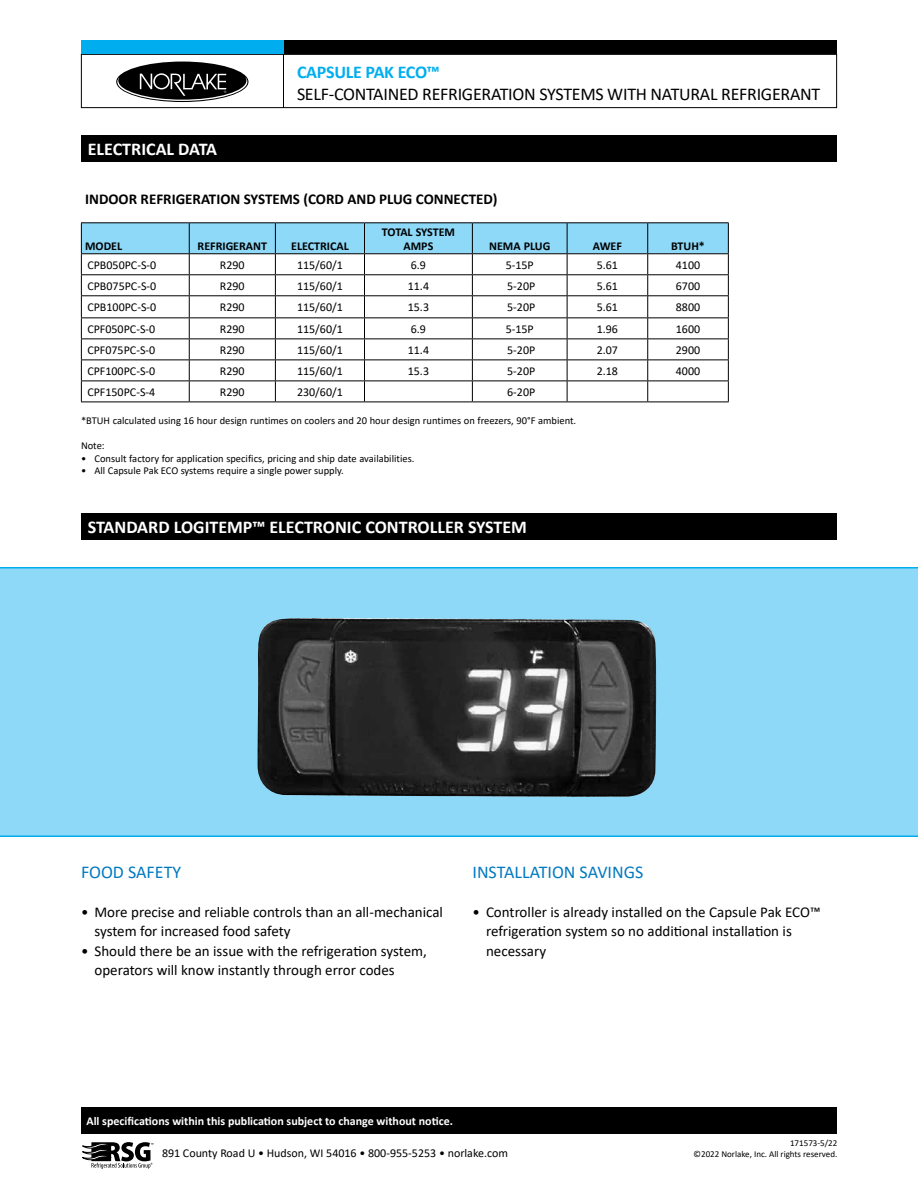
<style>
.page{position:relative;width:918px;height:1188px;background:#fff}
.page>*{position:absolute;margin:0;border:0;box-sizing:border-box;transform-origin:0 0}
.t1{font:700 18px "Calibri";color:#fff}
.t2{font:18px "Calibri";letter-spacing:-.015em;color:#000}
.t3{font:18px "Calibri";color:#0079c1}
.t4{font:700 18px "Calibri";letter-spacing:-.015em;color:#00aeef}
.t5{font:15px/19.5px "Calibri";color:#000}
.t6{font:700 15px "Calibri";color:#000}
.t7{font:12px "Calibri";color:#000}
.t8{font:700 12px "Calibri";color:#fff}
.t9{font:700 12px/14.4px "Calibri";color:#000;text-align:center}
.t10{font:10.5px "Calibri";color:#000}
.t11{font:9px/10.8px "Calibri";color:#000;text-align:right}
</style>
<div class="page">
<svg style="left:82px;top:1142px;width:72px;height:27px"></svg>
<div style="left:81px;top:54px;width:756px;height:54px;border:1px solid #000"></div>
<hr style="left:283px;top:54px;width:1px;height:54px;background:#000">
<div style="left:81px;top:40px;width:756px;height:14px;background:#000"></div>
<div style="left:81px;top:40px;width:203px;height:14px;background:#00aeef"></div>
<div style="left:116px;top:62px;width:132px;height:40px;background:#000;border-radius:50%"></div>
<svg style="left:117px;top:73px;width:130px;height:28px"></svg>
<div style="left:81px;top:1107px;width:756px;height:27px;background:#000"></div>
<div style="left:81px;top:135px;width:756px;height:27px;background:#000"></div>
<svg style="left:81px;top:223px;width:648px;height:179px"></svg>
<hr style="left:189px;top:402px;width:86px;height:1px;background:#000">
<hr style="left:275px;top:402px;width:90px;height:1px;background:#000">
<hr style="left:81px;top:381px;width:108px;height:1px;background:#000">
<hr style="left:364px;top:381px;width:108px;height:1px;background:#000">
<hr style="left:472px;top:381px;width:95px;height:1px;background:#000">
<hr style="left:567px;top:381px;width:81px;height:1px;background:#000">
<hr style="left:648px;top:381px;width:81px;height:1px;background:#000">
<hr style="left:81px;top:402px;width:108px;height:1px;background:#000">
<hr style="left:364px;top:402px;width:108px;height:1px;background:#000">
<hr style="left:472px;top:402px;width:95px;height:1px;background:#000">
<hr style="left:567px;top:402px;width:81px;height:1px;background:#000">
<hr style="left:648px;top:402px;width:81px;height:1px;background:#000">
<hr style="left:81px;top:222px;width:108px;height:1px;background:#000">
<hr style="left:189px;top:222px;width:86px;height:1px;background:#000">
<hr style="left:275px;top:222px;width:90px;height:1px;background:#000">
<hr style="left:364px;top:222px;width:108px;height:1px;background:#000">
<hr style="left:472px;top:222px;width:95px;height:1px;background:#000">
<hr style="left:567px;top:222px;width:81px;height:1px;background:#000">
<hr style="left:648px;top:222px;width:81px;height:1px;background:#000">
<div style="left:0;top:567px;width:918px;height:270px;background:#8ed8f8"></div>
<div style="left:81px;top:513px;width:756px;height:27px;background:#000"></div>
<img style="left:257px;top:618px;width:403px;height:179px">
<h1 class="t4" style="left:297px;top:59px;width:144px">CAPSULE PAK ECO™</h1>
<h1 class="t2" style="left:297px;top:81px;width:525px">SELF-CONTAINED REFRIGERATION SYSTEMS WITH NATURAL REFRIGERANT</h1>
<h1 class="t1" style="left:88px;top:137px;width:131px">ELECTRICAL DATA</h1>
<p class="t6" style="left:85px;top:188px;width:414px">INDOOR REFRIGERATION SYSTEMS (CORD AND PLUG CONNECTED)</p>
<p class="t9" style="left:85px;top:239px;width:39px">MODEL</p>
<p class="t9" style="left:198px;top:239px;width:71px">REFRIGERANT</p>
<p class="t9" style="left:291px;top:239px;width:59px">ELECTRICAL</p>
<p class="t9" style="left:382px;top:224px;width:75px">TOTAL SYSTEM<br>AMPS</p>
<p class="t9" style="left:489px;top:239px;width:63px">NEMA PLUG</p>
<p class="t9" style="left:593px;top:239px;width:31px">AWEF</p>
<p class="t9" style="left:671px;top:239px;width:35px">BTUH*</p>
<p class="t7" style="left:87px;top:256px;width:70px">CPB050PC-S-0</p>
<p class="t7" style="left:220px;top:256px;width:26px">R290</p>
<p class="t7" style="left:297px;top:256px;width:47px">115/60/1</p>
<p class="t7" style="left:411px;top:256px;width:17px">6.9</p>
<p class="t7" style="left:506px;top:256px;width:30px">5-15P</p>
<p class="t7" style="left:597px;top:256px;width:23px">5.61</p>
<p class="t7" style="left:676px;top:256px;width:26px">4100</p>
<p class="t7" style="left:87px;top:277px;width:70px">CPB075PC-S-0</p>
<p class="t7" style="left:220px;top:277px;width:26px">R290</p>
<p class="t7" style="left:297px;top:277px;width:47px">115/60/1</p>
<p class="t7" style="left:408px;top:277px;width:23px">11.4</p>
<p class="t7" style="left:507px;top:277px;width:30px">5-20P</p>
<p class="t7" style="left:597px;top:277px;width:23px">5.61</p>
<p class="t7" style="left:676px;top:277px;width:26px">6700</p>
<p class="t7" style="left:87px;top:299px;width:70px">CPB100PC-S-0</p>
<p class="t7" style="left:220px;top:299px;width:26px">R290</p>
<p class="t7" style="left:297px;top:299px;width:47px">115/60/1</p>
<p class="t7" style="left:408px;top:299px;width:23px">15.3</p>
<p class="t7" style="left:507px;top:299px;width:30px">5-20P</p>
<p class="t7" style="left:597px;top:299px;width:23px">5.61</p>
<p class="t7" style="left:676px;top:299px;width:26px">8800</p>
<p class="t7" style="left:87px;top:321px;width:69px">CPF050PC-S-0</p>
<p class="t7" style="left:220px;top:321px;width:26px">R290</p>
<p class="t7" style="left:297px;top:321px;width:47px">115/60/1</p>
<p class="t7" style="left:411px;top:321px;width:17px">6.9</p>
<p class="t7" style="left:506px;top:321px;width:30px">5-15P</p>
<p class="t7" style="left:597px;top:321px;width:23px">1.96</p>
<p class="t7" style="left:676px;top:321px;width:26px">1600</p>
<p class="t7" style="left:87px;top:342px;width:69px">CPF075PC-S-0</p>
<p class="t7" style="left:220px;top:342px;width:26px">R290</p>
<p class="t7" style="left:297px;top:342px;width:47px">115/60/1</p>
<p class="t7" style="left:408px;top:342px;width:23px">11.4</p>
<p class="t7" style="left:507px;top:342px;width:30px">5-20P</p>
<p class="t7" style="left:597px;top:342px;width:23px">2.07</p>
<p class="t7" style="left:676px;top:342px;width:26px">2900</p>
<p class="t7" style="left:87px;top:363px;width:69px">CPF100PC-S-0</p>
<p class="t7" style="left:220px;top:363px;width:26px">R290</p>
<p class="t7" style="left:297px;top:363px;width:47px">115/60/1</p>
<p class="t7" style="left:408px;top:363px;width:23px">15.3</p>
<p class="t7" style="left:507px;top:363px;width:30px">5-20P</p>
<p class="t7" style="left:597px;top:363px;width:23px">2.18</p>
<p class="t7" style="left:676px;top:363px;width:26px">4000</p>
<p class="t7" style="left:87px;top:384px;width:69px">CPF150PC-S-4</p>
<p class="t7" style="left:220px;top:384px;width:26px">R290</p>
<p class="t7" style="left:297px;top:384px;width:47px">230/60/1</p>
<p class="t7" style="left:507px;top:384px;width:30px">6-20P</p>
<p class="t10" style="left:81px;top:413px;width:497px">*BTUH calculated using 16 hour design runtimes on coolers and 20 hour design runtimes on freezers, 90°F ambient.</p>
<p class="t10" style="left:81px;top:438px;width:25px">Note:</p>
<p class="t10" style="left:81px;top:451px;width:335px">• Consult factory for application specifics, pricing and ship date availabilities.</p>
<p class="t10" style="left:81px;top:464px;width:264px">• All Capsule Pak ECO systems require a single power supply.</p>
<h1 class="t1" style="left:88px;top:515px;width:441px">STANDARD LOGITEMP™ ELECTRONIC CONTROLLER SYSTEM</h1>
<h1 class="t3" style="left:81px;top:859px;width:102px">FOOD SAFETY</h1>
<p class="t5" style="left:94px;top:901px;width:350px;text-indent:-14px">• More precise and reliable controls than an all-mechanical system for increased food safety</p>
<p class="t5" style="left:94px;top:940px;width:334px;text-indent:-14px">• Should there be an issue with the refrigeration system, operators will know instantly through error codes</p>
<h1 class="t3" style="left:472px;top:859px;width:172px">INSTALLATION SAVINGS</h1>
<p class="t5" style="left:486px;top:901px;width:336px;text-indent:-14px">• Controller is already installed on the Capsule Pak ECO™ refrigeration system so no additional installation is necessary</p>
<p class="t8" style="left:86px;top:1113px;width:368px">All specifications within this publication subject to change without notice.</p>
<p class="t7" style="left:162px;top:1145px;width:347px">891 County Road U • Hudson, WI 54016 • 800-955-5253 • norlake.com</p>
<p class="t11" style="left:694px;top:1138px;width:145px">171573-5/22<br>©2022 Norlake, Inc. All rights reserved.</p>
</div>
